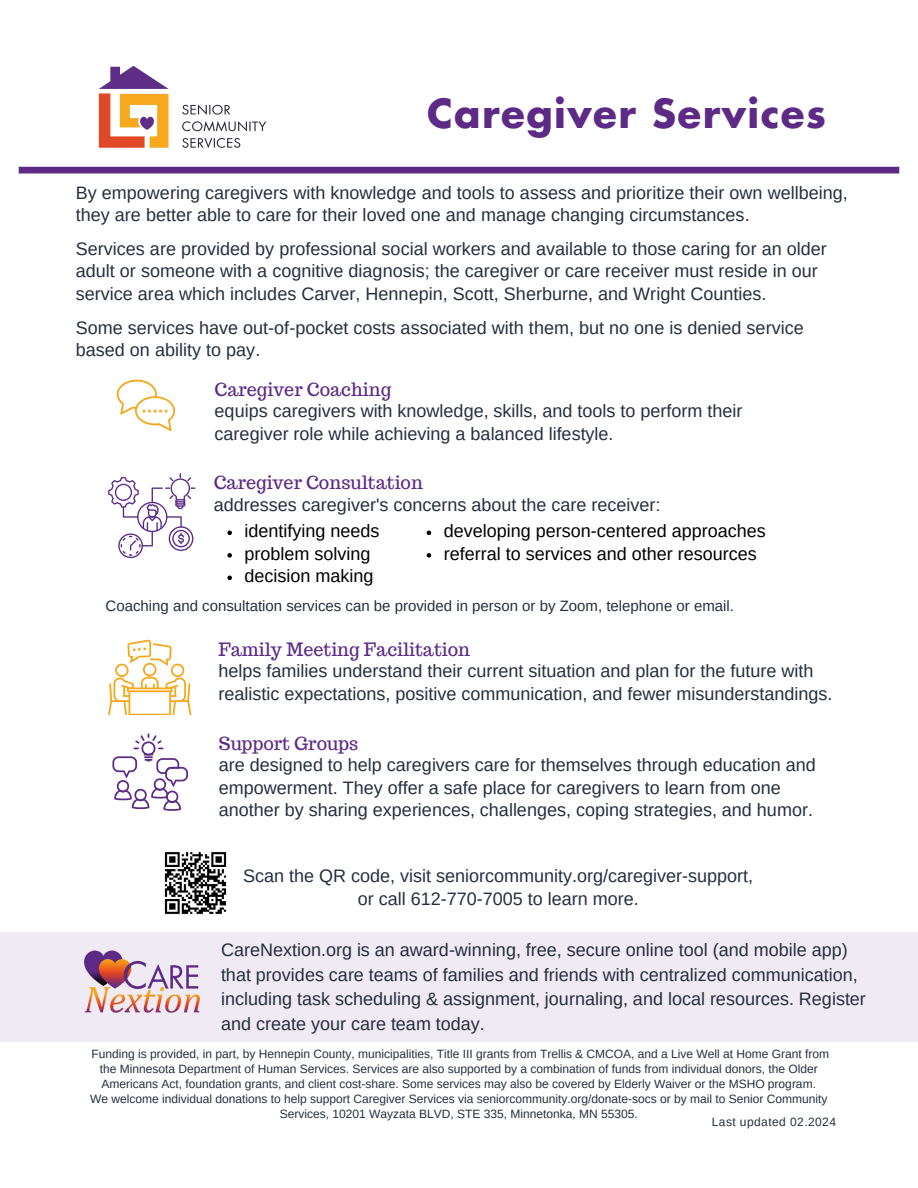
<style>
.page{position:relative;width:918px;height:1188px;background:#fff}
.page>*{position:absolute;margin:0;border:0;box-sizing:border-box;transform-origin:0 0}
.t1{font:700 39px "Futura LT Pro";letter-spacing:.035em;color:#5d2b85}
.t2{font:18px/22.5px "Arimo";color:#262e3d}
.t3{font:18px "Arimo";color:#000}
.t4{font:15px "Arimo";color:#262e3d}
.t5{font:12px/15px "Arimo";color:#262e3d;text-align:center}
.t6{font:12px "Arimo";letter-spacing:.035em;color:#262e3d}
.s1{font-family:"Trocchi";color:#5d2b85}
</style>
<div class="page">
<img style="left:98px;top:66px;width:169px;height:82px">
<div style="left:19px;top:167px;width:880px;height:7px;background:#5d2b85"></div>
<svg style="left:117px;top:380px;width:58px;height:51px"></svg>
<svg style="left:108px;top:473px;width:87px;height:85px"></svg>
<svg style="left:227px;top:531px;width:5px;height:4px"></svg>
<svg style="left:227px;top:553px;width:5px;height:5px"></svg>
<svg style="left:227px;top:576px;width:5px;height:4px"></svg>
<svg style="left:427px;top:531px;width:4px;height:4px"></svg>
<svg style="left:427px;top:553px;width:4px;height:5px"></svg>
<svg style="left:112px;top:734px;width:76px;height:77px"></svg>
<svg style="left:108px;top:640px;width:83px;height:75px"></svg>
<div style="left:0;top:932px;width:918px;height:109px;background:#efeaf3"></div>
<img style="left:83px;top:950px;width:117px;height:63px">
<img style="left:164px;top:851px;width:63px;height:64px">
<p class="t1" style="left:427px;top:95px;width:401px">Caregiver Services</p>
<h3 class="t2" style="left:76px;top:181px;width:774px">By empowering caregivers with knowledge and tools to assess and prioritize their own wellbeing, they are better able to care for their loved one and manage changing circumstances.</h3>
<p class="t2" style="left:76px;top:237px;width:753px">Services are provided by professional social workers and available to those caring for an older adult or someone with a cognitive diagnosis; the caregiver or care receiver must reside in our service area which includes Carver, Hennepin, Scott, Sherburne, and Wright Counties.</p>
<h2 class="t2" style="left:76px;top:316px;width:729px">Some services have out-of-pocket costs associated with them, but no one is denied service based on ability to pay.</h2>
<h1 class="t2" style="left:215px;top:379px;width:529px;line-height:21.9px"><span class="s1">Caregiver Coaching<br></span>equips caregivers with knowledge, skills, and tools to perform their caregiver role while achieving a balanced lifestyle.</h1>
<h2 class="t2" style="left:214px;top:473px;width:448px;line-height:21.3px"><span class="s1">Caregiver Consultation<br></span>addresses caregiver's concerns about the care receiver:</h2>
<h2 class="t3" style="left:245px;top:521px;width:137px">identifying needs</h2>
<p class="t3" style="left:245px;top:544px;width:128px">problem solving</p>
<h2 class="t3" style="left:245px;top:566px;width:131px">decision making</h2>
<p class="t3" style="left:444px;top:521px;width:324px">developing person-centered approaches</p>
<h2 class="t3" style="left:444px;top:544px;width:314px">referral to services and other resources</h2>
<h2 class="t4" style="left:106px;top:597px;width:630px">Coaching and consultation services can be provided in person or by Zoom, telephone or email.</h2>
<p class="t2" style="left:219px;top:639px;width:615px;line-height:21.9px"><span class="s1">Family Meeting Facilitation<br></span>helps families understand their current situation and plan for the future with realistic expectations, positive communication, and fewer misunderstandings.</p>
<p class="t2" style="left:219px;top:733px;width:599px"><span class="s1">Support Groups<br></span>are designed to help caregivers care for themselves through education and empowerment. They offer a safe place for caregivers to learn from one another by sharing experiences, challenges, coping strategies, and humor.</p>
<p class="t2" style="left:243px;top:865px;width:511px;text-align:center">Scan the QR code, visit seniorcommunity.org/caregiver-support, or call 612-770-7005 to learn more.</p>
<p class="t2" style="left:221px;top:937px;width:646px;line-height:24.8px">CareNextion.org is an award-winning, free, secure online tool (and mobile app) that provides care teams of families and friends with centralized communication, including task scheduling &amp; assignment, journaling, and local resources. Register and create your care team today.</p>
<p class="t5" style="left:92px;top:1047px;width:739px">Funding is provided, in part, by Hennepin County, municipalities, Title III grants from Trellis &amp; CMCOA, and a Live Well at Home Grant from the Minnesota Department of Human Services. Services are also supported by a combination of funds from individual donors, the Older<br>Americans Act, foundation grants, and client cost-share. Some services may also be covered by Elderly Waiver or the MSHO program.</p>
<h2 class="t5" style="left:90px;top:1092px;width:739px">We welcome individual donations to help support Caregiver Services via seniorcommunity.org/donate-socs or by mail to Senior Community<br>Services, 10201 Wayzata BLVD, STE 335, Minnetonka, MN 55305.</h2>
<h2 class="t6" style="left:712px;top:1115px;width:126px">Last updated 02.2024</h2>
</div>
